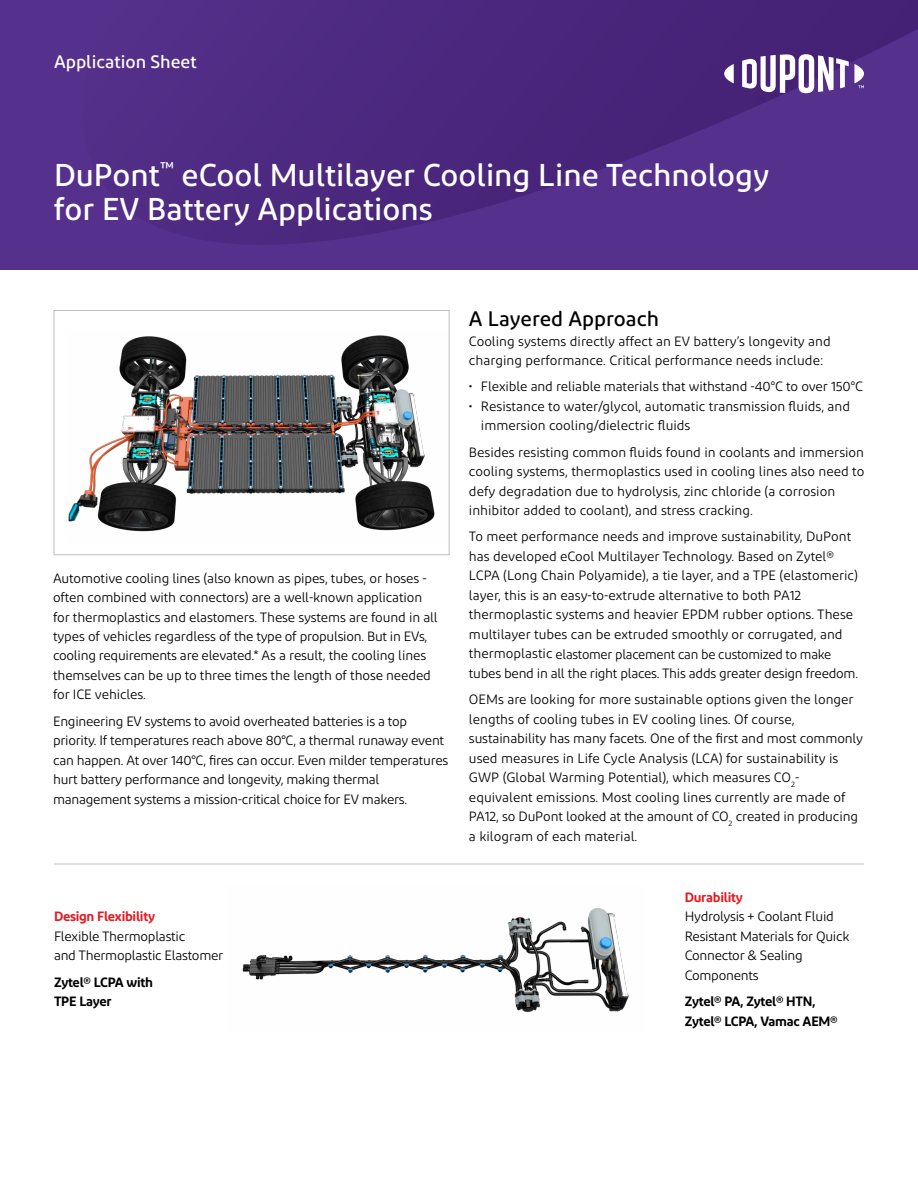
<style>
.page{position:relative;width:918px;height:1188px;background:#fff}
.page>*{position:absolute;margin:0;border:0;box-sizing:border-box;transform-origin:0 0}
.t1{font:500 31.5px/34.5px "Diodrum";color:#fff}
.t2{font:500 21px "Diodrum";color:#000}
.t3{font:500 18px "Diodrum";color:#fff}
.t4{font:13.5px/19.5px "Diodrum";letter-spacing:-.01em;color:#000}
.t5{font:600 13.5px/19.5px "Diodrum";letter-spacing:-.02em;color:#000}
.t6{font:600 13.5px "Diodrum";letter-spacing:-.02em;color:#e11b22}
</style>
<div class="page">
<div style="left:0;top:0;width:918px;height:270px;background:#55318d"></div>
<svg style="left:189px;top:0;width:729px;height:245px"></svg>
<svg style="left:724px;top:64px;width:10px;height:19px"></svg>
<svg style="left:742px;top:54px;width:122px;height:39px"></svg>
<img style="left:68px;top:335px;width:367px;height:197px">
<div style="left:54px;top:310px;width:396px;height:245px;border:1px solid #bcbec0"></div>
<img style="left:242px;top:908px;width:387px;height:104px">
<hr style="left:54px;top:864px;width:810px;height:1px;background:#bcbec0">
<h3 class="t3" style="left:54px;top:50px;width:144px">Application Sheet</h3>
<h1 class="t1" style="left:54px;top:157px;width:717px">DuPont<sup>™</sup> eCool Multilayer Cooling Line Technology for EV Battery Applications</h1>
<p class="t4" style="left:53px;top:568px;width:386px">Automotive cooling lines (also known as pipes, tubes, or hoses - often combined with connectors) are a well-known application for thermoplastics and elastomers. These systems are found in all types of vehicles regardless of the type of propulsion. But in EVs, cooling requirements are elevated.* As a result, the cooling lines themselves can be up to three times the length of those needed for ICE vehicles.</p>
<p class="t4" style="left:53px;top:711px;width:397px">Engineering EV systems to avoid overheated batteries is a top priority. If temperatures reach above 80°C, a thermal runaway event can happen. At over 140°C, fires can occur. Even milder temperatures hurt battery performance and longevity, making thermal management systems a mission-critical choice for EV makers.</p>
<p class="t6" style="left:54px;top:908px;width:103px">Design Flexibility</p>
<p class="t4" style="left:54px;top:926px;width:171px">Flexible Thermoplastic<br>and Thermoplastic Elastomer</p>
<p class="t5" style="left:54px;top:972px;width:101px">Zytel® LCPA with<br>TPE Layer</p>
<h2 class="t2" style="left:469px;top:306px;width:192px">A Layered Approach</h2>
<p class="t4" style="left:469px;top:331px;width:363px">Cooling systems directly affect an EV battery’s longevity and charging performance. Critical performance needs include:</p>
<p class="t4" style="left:469px;top:377px;width:396px">• Flexible and reliable materials that withstand -40°C to over 150°C</p>
<p class="t4" style="left:481px;top:396px;width:371px;text-indent:-12px">• Resistance to water/glycol, automatic transmission fluids, and immersion cooling/dielectric fluids</p>
<p class="t4" style="left:469px;top:442px;width:397px">Besides resisting common fluids found in coolants and immersion cooling systems, thermoplastics used in cooling lines also need to defy degradation due to hydrolysis, zinc chloride (a corrosion inhibitor added to coolant), and stress cracking.</p>
<p class="t4" style="left:469px;top:527px;width:391px">To meet performance needs and improve sustainability, DuPont has developed eCool Multilayer Technology. Based on Zytel® LCPA (Long Chain Polyamide), a tie layer, and a TPE (elastomeric) layer, this is an easy-to-extrude alternative to both PA12 thermoplastic systems and heavier EPDM rubber options. These multilayer tubes can be extruded smoothly or corrugated, and thermoplastic elastomer placement can be customized to make tubes bend in all the right places. This adds greater design freedom.</p>
<p class="t4" style="left:469px;top:690px;width:396px">OEMs are looking for more sustainable options given the longer lengths of cooling tubes in EV cooling lines. Of course, sustainability has many facets. One of the first and most commonly used measures in Life Cycle Analysis (LCA) for sustainability is GWP (Global Warming Potential), which measures CO<sub>2</sub>- equivalent emissions. Most cooling lines currently are made of PA12, so DuPont looked at the amount of CO<sub>2</sub> created in producing a kilogram of each material.</p>
<p class="t6" style="left:685px;top:889px;width:60px">Durability</p>
<p class="t4" style="left:685px;top:907px;width:166px">Hydrolysis + Coolant Fluid<br>Resistant Materials for Quick<br>Connector &amp; Sealing<br>Components</p>
<p class="t5" style="left:685px;top:991px;width:154px">Zytel® PA, Zytel® HTN,<br>Zytel® LCPA, Vamac AEM®</p>
</div>
